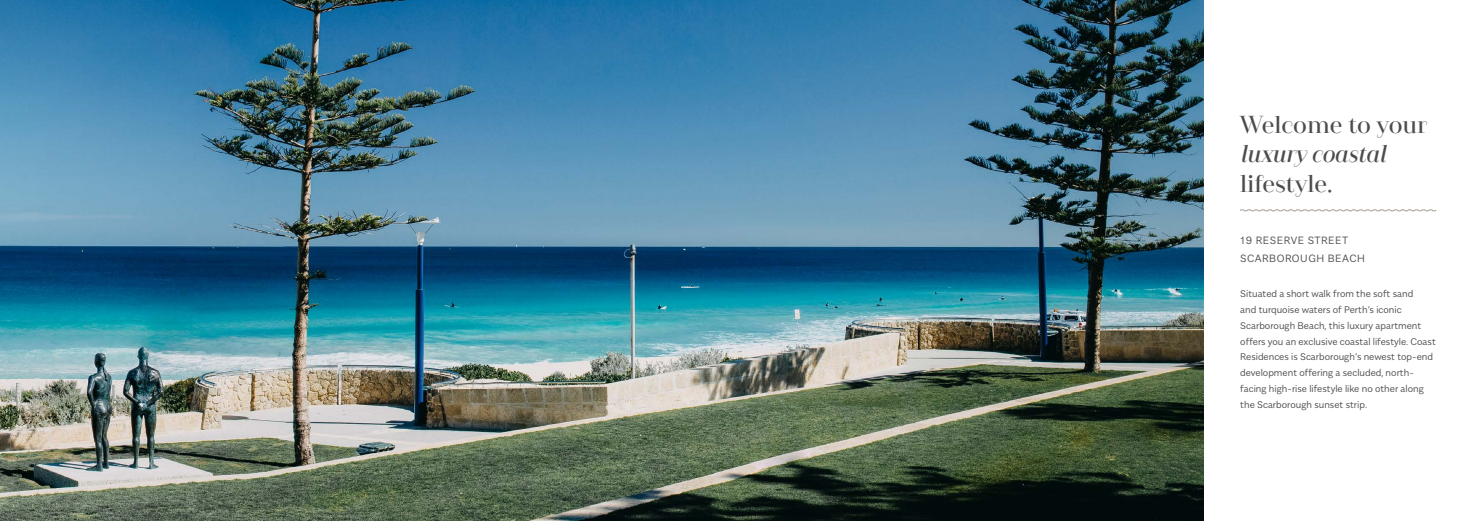
<style>
.page{position:relative;width:1474px;height:521px;background:#fff}
.page>*{position:absolute;margin:0;border:0;box-sizing:border-box;transform-origin:0 0}
.t1{font:600 24.5px "Camila";color:#4b4c4d}
.t2{font:italic 600 24.5px "Camila";color:#4b4c4d}
.t3{font:300 10.5px/18.4px "Alergia Normal";letter-spacing:.05em;color:#4b4c4d}
.t4{font:300 9.62px/15.8px "Alergia Normal";color:#4b4c4d}
</style>
<div class="page">
<img style="left:0;top:0;width:1203px;height:521px">
<svg style="left:1240px;top:209px;width:196px;height:3px"></svg>
<h1 class="t1" style="left:1240px;top:111px;width:189px">Welcome to your</h1>
<h1 class="t2" style="left:1240px;top:140px;width:147px">luxury coastal</h1>
<h1 class="t1" style="left:1240px;top:169px;width:94px">lifestyle.</h1>
<p class="t3" style="left:1240px;top:230px;width:126px">19 RESERVE STREET<br>SCARBOROUGH BEACH</p>
<p class="t4" style="left:1240px;top:285px;width:197px">Situated a short walk from the soft sand<br>and turquoise waters of Perth’s iconic Scarborough Beach, this luxury apartment offers you an exclusive coastal lifestyle. Coast Residences is Scarborough’s newest top-end development offering a secluded, north&shy;facing high-rise lifestyle like no other along the Scarborough sunset strip.</p>
</div>
